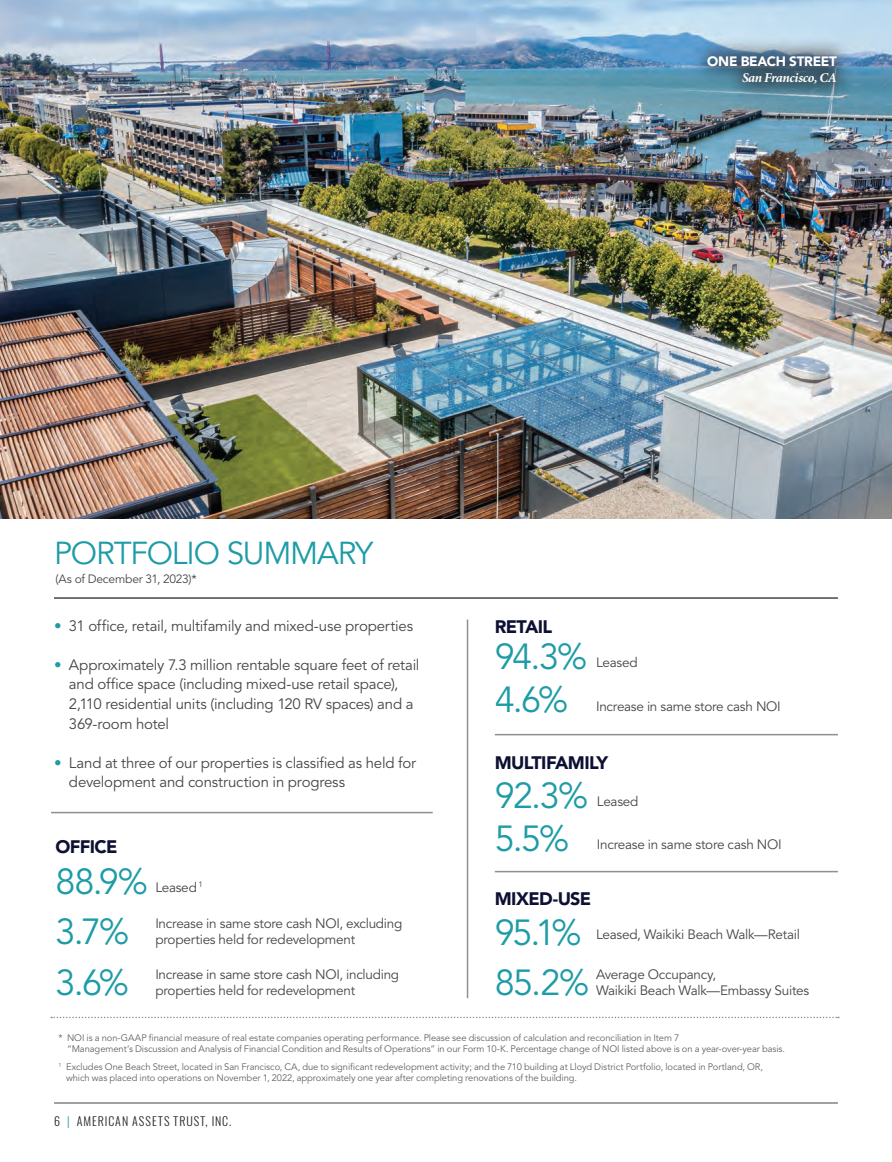
<style>
.page{position:relative;width:892px;height:1162px;background:#fff}
.page>*{position:absolute;margin:0;border:0;box-sizing:border-box;transform-origin:0 0}
.t1{font:36px/50.7px "Avenir LT Std";letter-spacing:-.045em;color:#1e9ca6}
.t2{font:31.5px "Avenir LT Std";letter-spacing:-.04em;color:#1e9ca6}
.t3{font:900 18px "Avenir LT Std";letter-spacing:-.035em;color:#0d1032}
.t4{font:15px/19.5px "Avenir LT Std";letter-spacing:-.015em;color:#474545}
.t5{font:13.5px/16.2px "Avenir LT Std";letter-spacing:-.02em;color:#474545}
.t6{font:italic 700 13.5px "Minion Pro";letter-spacing:-.025em;color:#fff}
.t7{font:900 13.5px "Avenir LT Std";letter-spacing:-.025em;color:#fff}
.t8{font:300 12px "Oswald";letter-spacing:.08em;color:#231f20}
.t9{font:12px "Avenir LT Std";letter-spacing:-.015em;color:#474545}
.t10{font:9.3px/11.2px "Avenir LT Std";letter-spacing:-.01em;color:#636366}
.s1{color:#1e9ca6}
</style>
<div class="page">
<img style="left:0;top:0;width:891px;height:518px">
<hr style="left:54px;top:597px;width:783px;height:1px;background:#474545">
<hr style="left:494px;top:870px;width:343px;height:2px;background:#928d8e">
<hr style="left:51px;top:811px;width:381px;height:2px;background:#928d8e">
<hr style="left:494px;top:733px;width:343px;height:2px;background:#928d8e">
<svg style="left:51px;top:1016px;width:787px;height:1px"></svg>
<hr style="left:466px;top:619px;width:2px;height:378px;background:#928d8e">
<div style="left:689px;top:37px;width:165px;height:65px;background:#231f20;opacity:.75"></div>
<hr style="left:54px;top:1101px;width:783px;height:2px;background:#828282">
<h3 class="t7" style="left:707px;top:53px;width:131px">ONE BEACH STREET</h3>
<h3 class="t6" style="left:741px;top:70px;width:96px">San Francisco, CA</h3>
<h2 class="t2" style="left:54px;top:534px;width:320px">PORTFOLIO SUMMARY</h2>
<p class="t9" style="left:55px;top:571px;width:143px">(As of December 31, 2023)*</p>
<h3 class="t4" style="left:54px;top:616px;width:360px"><span class="s1">•</span> 31 office, retail, multifamily and mixed-use properties</h3>
<h3 class="t4" style="left:69px;top:655px;width:352px;text-indent:-15px"><span class="s1">•</span> Approximately 7.3 million rentable square feet of retail and office space (including mixed-use retail space), 2,110 residential units (including 120 RV spaces) and a 369-room hotel</h3>
<h3 class="t4" style="left:69px;top:752px;width:348px;text-indent:-15px"><span class="s1">•</span> Land at three of our properties is classified as held for development and construction in progress</h3>
<h3 class="t3" style="left:56px;top:835px;width:63px">OFFICE</h3>
<h1 class="t1" style="left:56px;top:856px;width:94px">88.9%<br>3.7%<br>3.6%</h1>
<h3 class="t5" style="left:155px;top:879px;width:49px">Leased <sup>1</sup></h3>
<h3 class="t5" style="left:155px;top:915px;width:248px">Increase in same store cash NOI, excluding properties held for redevelopment</h3>
<h3 class="t5" style="left:155px;top:966px;width:245px">Increase in same store cash NOI, including properties held for redevelopment</h3>
<h3 class="t3" style="left:494px;top:616px;width:59px">RETAIL</h3>
<h1 class="t1" style="left:494px;top:636px;width:94px;line-height:43.2px">94.3%<br>4.6%</h1>
<h3 class="t5" style="left:595px;top:654px;width:43px">Leased</h3>
<h3 class="t5" style="left:595px;top:698px;width:186px">Increase in same store cash NOI</h3>
<h3 class="t3" style="left:494px;top:751px;width:115px">MULTIFAMILY</h3>
<h1 class="t1" style="left:494px;top:774px;width:95px;line-height:43.2px">92.3%<br>5.5%</h1>
<h3 class="t5" style="left:596px;top:793px;width:43px">Leased</h3>
<h3 class="t5" style="left:596px;top:836px;width:186px">Increase in same store cash NOI</h3>
<h3 class="t3" style="left:494px;top:887px;width:98px">MIXED-USE</h3>
<h1 class="t1" style="left:494px;top:908px;width:96px;line-height:49.9px">95.1%<br>85.2%</h1>
<h3 class="t5" style="left:595px;top:926px;width:205px">Leased, Waikiki Beach Walk—Retail</h3>
<h3 class="t5" style="left:595px;top:966px;width:214px">Average Occupancy,<br>Waikiki Beach Walk—Embassy Suites</h3>
<p class="t10" style="left:67px;top:1031px;width:719px;text-indent:-9px">* NOI is a non-GAAP financial measure of real estate companies operating performance. Please see discussion of calculation and reconciliation in Item 7<br>“Management’s Discussion and Analysis of Financial Condition and Results of Operations” in our Form 10-K. Percentage change of NOI listed above is on a year-over-year basis.</p>
<p class="t10" style="left:66px;top:1061px;width:698px;text-indent:-8px"><sup>1</sup> Excludes One Beach Street, located in San Francisco, CA, due to significant redevelopment activity; and the 710 building at Lloyd District Portfolio, located in Portland, OR, which was placed into operations on November 1, 2022, approximately one year after completing renovations of the building.</p>
<p class="t8" style="left:54px;top:1112px;width:179px">6 <span class="s1">|</span> AMERICAN ASSETS TRUST, INC.</p>
</div>
